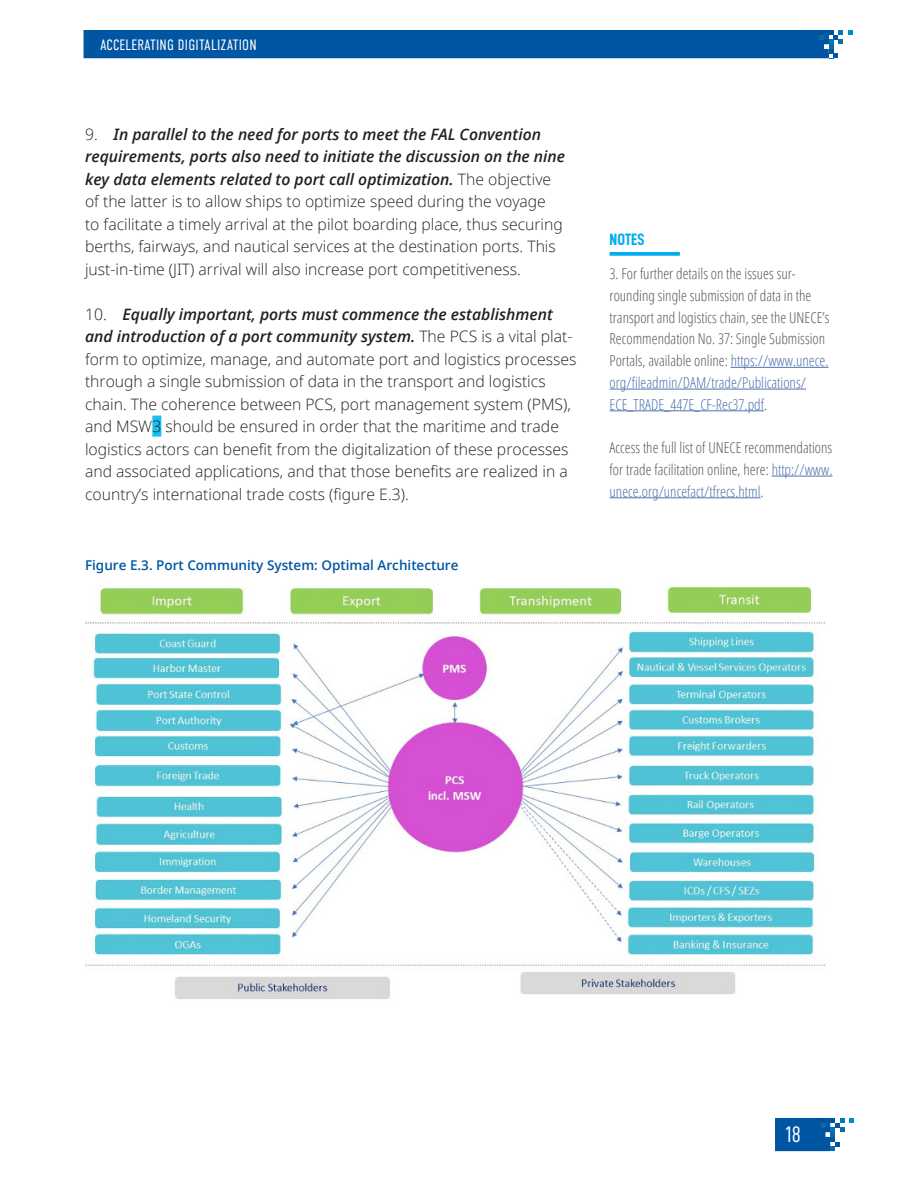
<style>
.page{position:relative;width:918px;height:1188px;background:#fff}
.page>*{position:absolute;margin:0;border:0;box-sizing:border-box;transform-origin:0 0}
.t1{font:22.5px "D DIN Condensed";color:#fff}
.t2{font:16.5px "D DIN Condensed Bold";color:#00aeef}
.t3{font:300 15.75px/22.5px "Open Sans";color:#231f20}
.t4{font:300 condensed 15px/21.8px "Open Sans";color:#57585a}
.t5{font:300 15px "DIN Condensed";letter-spacing:.015em;color:#fff}
.t6{font:600 13.5px "Open Sans";color:#0156a3}
.s1{font-weight:600;font-style:italic}
.s2{color:#4d72ac}
</style>
<div class="page">
<div style="left:84px;top:30px;width:768px;height:28px;background:#0156a3"></div>
<svg style="left:775px;top:1118px;width:79px;height:33px"></svg>
<svg style="left:610px;top:252px;width:70px;height:4px"></svg>
<hr style="left:731px;top:367px;width:97px;height:1px;background:#4d72ac">
<hr style="left:610px;top:389px;width:196px;height:1px;background:#4d72ac">
<hr style="left:610px;top:410px;width:154px;height:1px;background:#4d72ac">
<hr style="left:772px;top:476px;width:61px;height:1px;background:#4d72ac">
<hr style="left:610px;top:497px;width:151px;height:1px;background:#4d72ac">
<div style="left:152px;top:416px;width:9px;height:21px;background:#15c0f2"></div>
<img style="left:85px;top:586px;width:740px;height:413px">
<p class="t5" style="left:100px;top:36px;width:158px">ACCELERATING DIGITALIZATION</p>
<p class="t3" style="left:85px;top:122px;width:482px">9. <span class="s1">In parallel to the need for ports to meet the FAL Convention requirements, ports also need to initiate the discussion on the nine key data elements related to port call optimization.</span> The objective of the latter is to allow ships to optimize speed during the voyage<br>to facilitate a timely arrival at the pilot boarding place, thus securing berths, fairways, and nautical services at the destination ports. This just-in-time (JIT) arrival will also increase port competitiveness.</p>
<p class="t3" style="left:85px;top:302px;width:493px">10. <span class="s1">Equally important, ports must commence the establishment and introduction of a port community system.</span> The PCS is a vital plat&shy;form to optimize, manage, and automate port and logistics processes through a single submission of data in the transport and logistics chain. The coherence between PCS, port management system (PMS), and MSW3 should be ensured in order that the maritime and trade logistics actors can benefit from the digitalization of these processes and associated applications, and that those benefits are realized in a country’s international trade costs (figure E.3).</p>
<p class="t6" style="left:85px;top:556px;width:375px">Figure E.3. Port Community System: Optimal Architecture</p>
<p class="t2" style="left:610px;top:230px;width:36px">NOTES</p>
<p class="t4" style="left:610px;top:262px;width:221px">3. For further details on the issues sur&shy;rounding single submission of data in the transport and logistics chain, see the UNECE’s Recommendation No. 37: Single Submission Portals, available online: <span class="s2">https://www.unece. org/fileadmin/DAM/trade/Publications/ ECE_TRADE_447E_CF-Rec37.pdf</span>.</p>
<p class="t4" style="left:610px;top:436px;width:224px;text-align:justify">Access the full list of UNECE recommendations for trade facilitation online, here: <span class="s2">http://www. unece.org/uncefact/tfrecs.html</span>.</p>
<h1 class="t1" style="left:786px;top:1122px;width:17px">18</h1>
</div>
